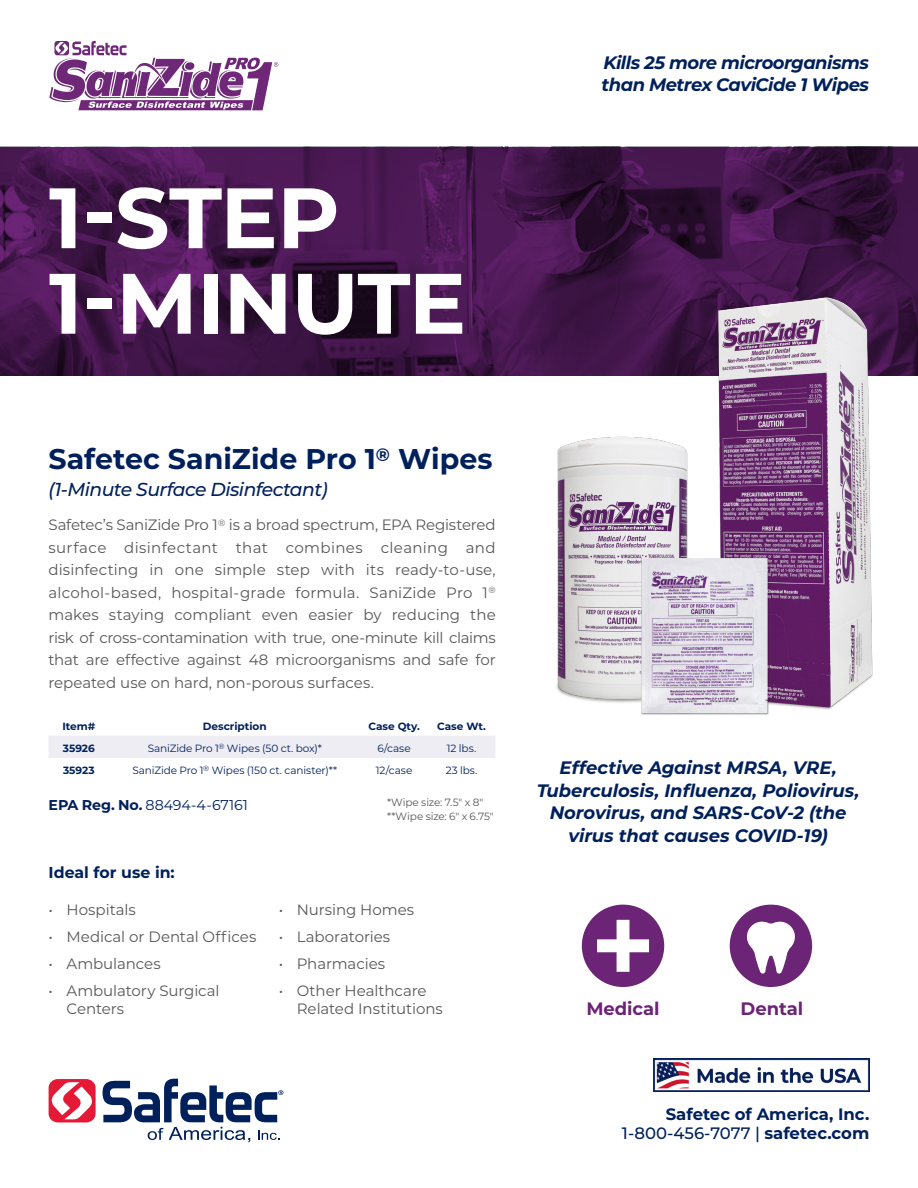
<style>
.page{position:relative;width:918px;height:1188px;background:#fff}
.page>*{position:absolute;margin:0;border:0;box-sizing:border-box;transform-origin:0 0}
.t1{font:700 85.5px "Montserrat";letter-spacing:-.015em;color:#fff}
.t2{font:700 28.5px "Montserrat";color:#00205b}
.t3{font:italic 500 18.75px "Montserrat";letter-spacing:-.03em;color:#00205b}
.t4{font:italic 700 18px/22.5px "Montserrat";letter-spacing:-.01em;color:#00205b;text-align:center}
.t5{font:italic 700 18px "Montserrat";letter-spacing:-.03em;color:#00205b}
.t6{font:700 18px "Montserrat";letter-spacing:-.01em;color:#6c2476}
.t7{font:500 16.5px "Montserrat";color:#00205b}
.t8{font:700 16.5px "Montserrat";color:#00205b}
.t9{font:700 15.75px "Montserrat";color:#00205b}
.t10{font:15px/22.5px "Montserrat";letter-spacing:-.005em;color:#57585a}
.t11{font:14.25px "Montserrat";letter-spacing:-.005em;color:#00205b}
.t12{font:10.5px "Montserrat";letter-spacing:-.005em;color:#00205b}
.t13{font:700 10.5px "Montserrat";color:#00205b}
.t14{font:10.5px "Montserrat";letter-spacing:-.015em;color:#57585a}
.s1{font-weight:700}
</style>
<div class="page">
<svg style="left:49px;top:41px;width:229px;height:69px"></svg>
<svg style="left:0;top:147px;width:918px;height:228px"></svg>
<div style="left:49px;top:736px;width:446px;height:22px;background:#eeedf3"></div>
<svg style="left:103px;top:1079px;width:180px;height:63px"></svg>
<div style="left:49px;top:1079px;width:47px;height:43px;background:#e51836;border-radius:9px"></div>
<svg style="left:49px;top:1082px;width:46px;height:37px"></svg>
<img style="left:556px;top:436px;width:63px;height:267px">
<div style="left:582px;top:905px;width:82px;height:82px;background:#6c2476;border-radius:50%"></div>
<svg style="left:597px;top:920px;width:52px;height:52px"></svg>
<div style="left:730px;top:905px;width:82px;height:82px;background:#6c2476;border-radius:50%"></div>
<svg style="left:746px;top:921px;width:49px;height:53px"></svg>
<img style="left:653px;top:1058px;width:216px;height:33px">
<img style="left:619px;top:244px;width:283px;height:471px">
<p class="t1" style="left:49px;top:156px;width:292px">1-STEP</p>
<p class="t1" style="left:49px;top:242px;width:419px">1-MINUTE</p>
<p class="t5" style="left:603px;top:50px;width:267px">Kills 25 more microorganisms</p>
<p class="t5" style="left:601px;top:71px;width:269px">than Metrex CaviCide 1 Wipes</p>
<p class="t2" style="left:49px;top:438px;width:445px">Safetec SaniZide Pro 1<sup>®</sup> Wipes</p>
<p class="t3" style="left:49px;top:476px;width:281px">(1-Minute Surface Disinfectant)</p>
<p class="t10" style="left:49px;top:513px;width:449px;text-align:justify">Safetec’s SaniZide Pro 1<sup>®</sup> is a broad spectrum, EPA Registered surface disinfectant that combines cleaning and disinfecting in one simple step with its ready-to-use, alcohol-based, hospital-grade formula. SaniZide Pro 1<sup>® </sup>makes staying compliant even easier by reducing the risk of cross-contamination with true, one-minute kill claims that are effective against 48 microorganisms and safe for repeated use on hard, non-porous surfaces.</p>
<p class="t13" style="left:62px;top:719px;width:35px">Item#</p>
<p class="t13" style="left:203px;top:719px;width:65px">Description</p>
<p class="t13" style="left:368px;top:719px;width:53px">Case Qty.</p>
<p class="t13" style="left:437px;top:719px;width:50px">Case Wt.</p>
<p class="t13" style="left:63px;top:741px;width:33px">35926</p>
<p class="t12" style="left:148px;top:741px;width:176px">SaniZide Pro 1<sup>®</sup> Wipes (50 ct. box)*</p>
<p class="t12" style="left:378px;top:741px;width:35px">6/case</p>
<p class="t12" style="left:447px;top:741px;width:31px">12 lbs.</p>
<p class="t13" style="left:63px;top:763px;width:33px">35923</p>
<p class="t12" style="left:132px;top:763px;width:206px">SaniZide Pro 1<sup>®</sup> Wipes (150 ct. canister)**</p>
<p class="t12" style="left:376px;top:763px;width:38px">12/case</p>
<p class="t12" style="left:446px;top:763px;width:33px">23 lbs.</p>
<p class="t11" style="left:49px;top:795px;width:201px"><span class="s1">EPA Reg. No.</span> 88494-4-67161</p>
<p class="t9" style="left:49px;top:861px;width:128px">Ideal for use in:</p>
<p class="t10" style="left:49px;top:898px;width:89px">• Hospitals</p>
<p class="t10" style="left:49px;top:925px;width:209px">• Medical or Dental Offices</p>
<p class="t10" style="left:49px;top:952px;width:114px">• Ambulances</p>
<p class="t10" style="left:67px;top:981px;width:155px;line-height:18px;text-indent:-18px">• Ambulatory Surgical<br>Centers</p>
<p class="t14" style="left:387px;top:795px;width:98px">*Wipe size: 7.5" x 8"</p>
<p class="t14" style="left:387px;top:809px;width:108px">**Wipe size: 6" x 6.75"</p>
<p class="t10" style="left:279px;top:898px;width:137px">• Nursing Homes</p>
<p class="t10" style="left:279px;top:925px;width:113px">• Laboratories</p>
<p class="t10" style="left:279px;top:952px;width:108px">• Pharmacies</p>
<p class="t10" style="left:297px;top:981px;width:148px;line-height:18px;text-indent:-18px">• Other Healthcare<br>Related Institutions</p>
<p class="t4" style="left:537px;top:756px;width:324px">Effective Against MRSA, VRE,<br>Tuberculosis, Influenza, Poliovirus,<br>Norovirus, and SARS-CoV-2 (the</p>
<p class="t4" style="left:568px;top:823px;width:261px">virus that causes COVID-19)</p>
<p class="t6" style="left:586px;top:996px;width:75px">Medical</p>
<p class="t6" style="left:741px;top:996px;width:64px">Dental</p>
<p class="t8" style="left:666px;top:1102px;width:205px">Safetec of America, Inc.</p>
<p class="t7" style="left:622px;top:1122px;width:249px">1-800-456-7077 | <span class="s1">safetec.com</span></p>
</div>
